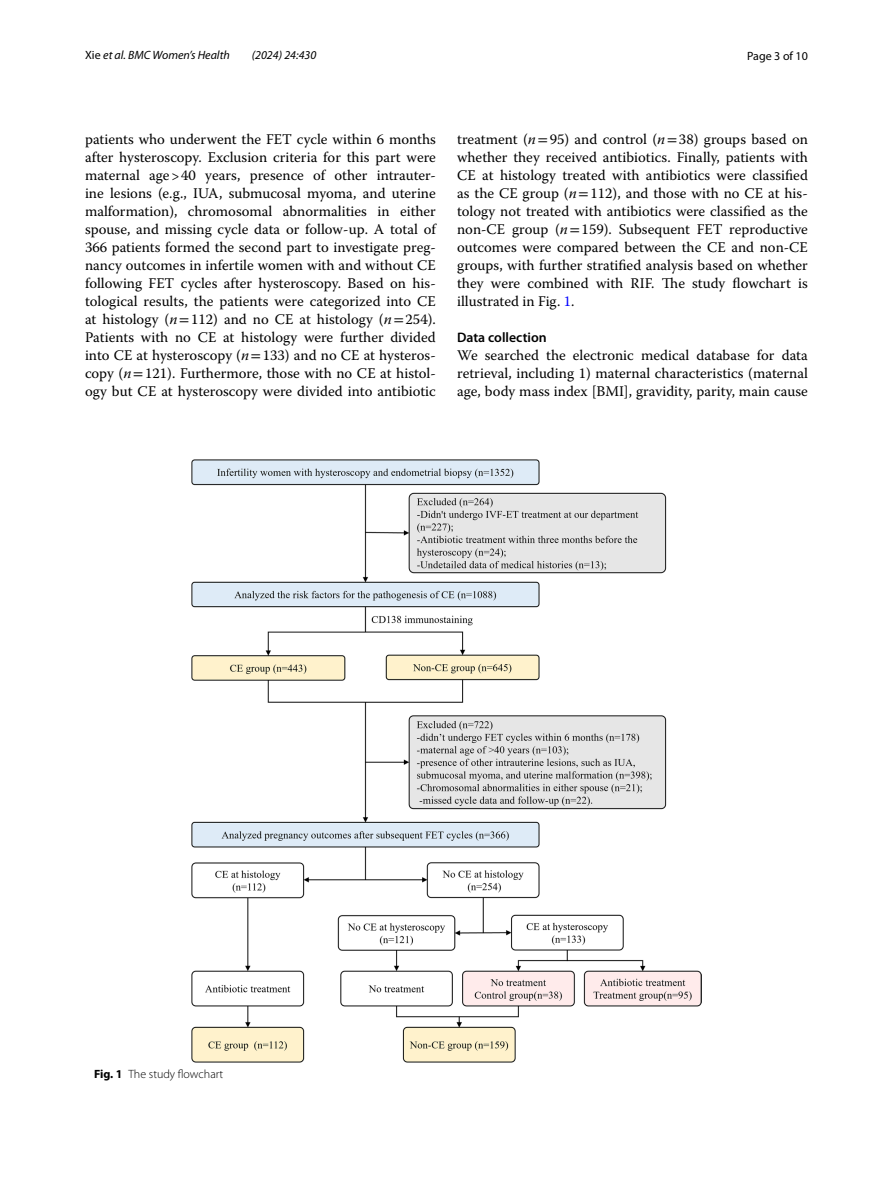
<style>
.page{position:relative;width:893px;height:1187px;background:#fff}
.page>*{position:absolute;margin:0;border:0;box-sizing:border-box;transform-origin:0 0}
.t1{font:14.7px/18px "Warnock Pro";color:#000;text-align:justify}
.t2{font:600 13.8px "Myriad Pro";color:#000}
.t3{font:italic 12px "Myriad Pro";color:#000}
.t4{font:300 12px "Myriad Pro";color:#000}
.t5{font:12px "Myriad Pro";color:#000}
.s1{font-style:normal}
.s2{font-style:italic}
.s3{font-family:"STIX"}
.s4{color:#00f}
.s5{font-weight:700}
</style>
<div class="page">
<img style="left:191px;top:459px;width:511px;height:603px">
<p class="t3" style="left:85px;top:48px;width:146px"><span class="s1">Xie</span> et al. BMC Women’s Health</p>
<p class="t3" style="left:252px;top:48px;width:66px">(2024) 24:430</p>
<p class="t5" style="left:747px;top:48px;width:62px">Page 3 of 10</p>
<p class="t1" style="left:85px;top:130px;width:352px">patients who underwent the FET cycle within 6 months after hysteroscopy. Exclusion criteria for this part were maternal age&gt;40 years, presence of other intrauter&shy;ine lesions (e.g., IUA, submucosal myoma, and uterine malformation), chromosomal abnormalities in either spouse, and missing cycle data or follow-up. A total of 366 patients formed the second part to investigate preg&shy;nancy outcomes in infertile women with and without CE following FET cycles after hysteroscopy. Based on his&shy;tological results, the patients were categorized into CE at histology (<span class="s2">n</span><span class="s3">=</span>112) and no CE at histology (<span class="s2">n</span><span class="s3">=</span>254).<br>Patients with no CE at histology were further divided into CE at hysteroscopy (<span class="s2">n</span><span class="s3">=</span>133) and no CE at hysteros&shy;copy (<span class="s2">n</span><span class="s3">=</span>121). Furthermore, those with no CE at histol&shy;ogy but CE at hysteroscopy were divided into antibiotic</p>
<p class="t1" style="left:457px;top:130px;width:352px">treatment (<span class="s2">n</span><span class="s3">=</span>95) and control (<span class="s2">n</span><span class="s3">=</span>38) groups based on whether they received antibiotics. Finally, patients with CE at histology treated with antibiotics were classified as the CE group (<span class="s2">n</span><span class="s3">=</span>112), and those with no CE at his&shy;tology not treated with antibiotics were classified as the non-CE group (<span class="s2">n</span><span class="s3">=</span>159). Subsequent FET reproductive outcomes were compared between the CE and non-CE groups, with further stratified analysis based on whether they were combined with RIF. The study flowchart is illustrated in Fig. <span class="s4">1</span>.</p>
<p class="t2" style="left:457px;top:328px;width:91px">Data collection</p>
<p class="t1" style="left:457px;top:346px;width:352px">We searched the electronic medical database for data retrieval, including 1) maternal characteristics (maternal age, body mass index [BMI], gravidity, parity, main cause</p>
<p class="t4" style="left:94px;top:1067px;width:131px"><span class="s5">Fig. 1</span> The study flowchart</p>
</div>
